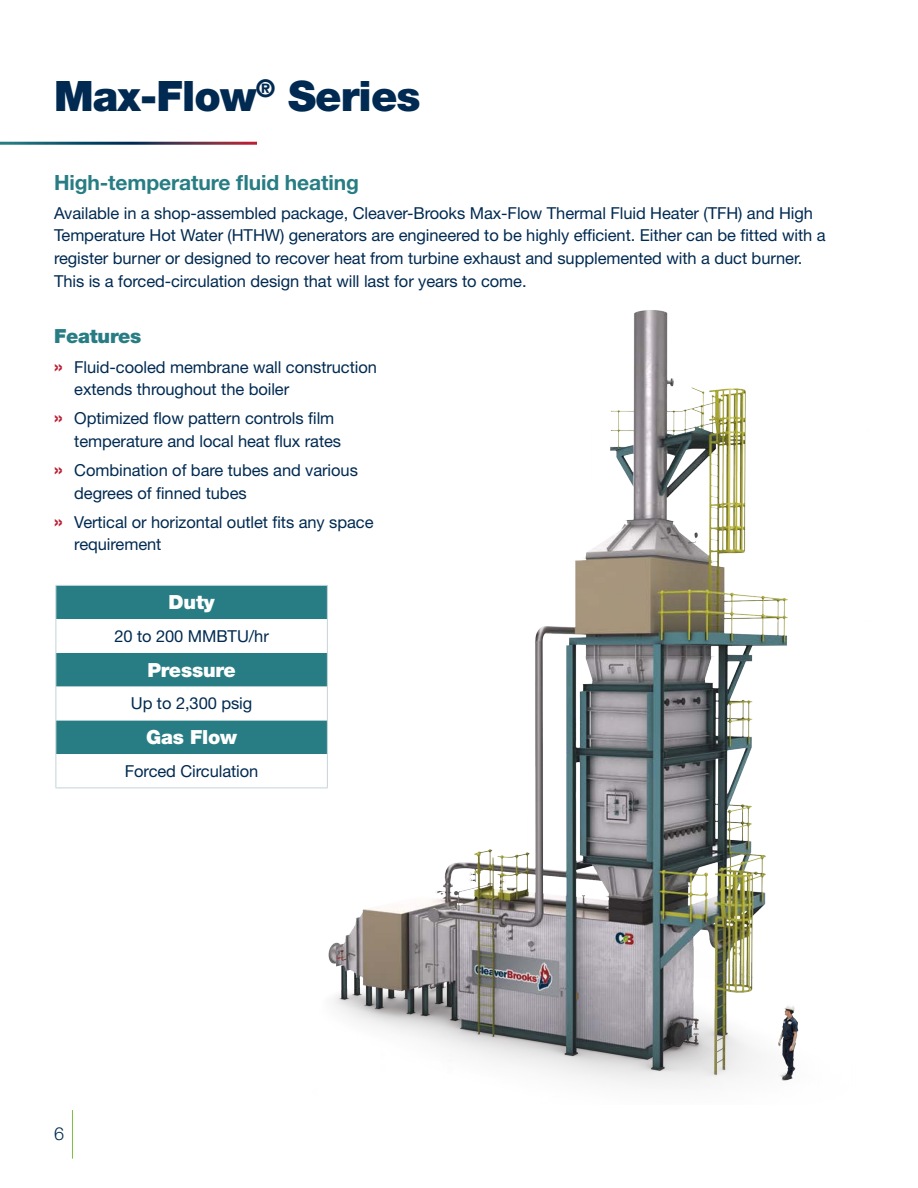
<style>
.page{position:relative;width:918px;height:1188px;background:#fff}
.page>*{position:absolute;margin:0;border:0;box-sizing:border-box;transform-origin:0 0}
.t1{font:900 42px "Helvetica Neue LT Pro";letter-spacing:-.02em;color:#002a51}
.t2{font:700 21px "Helvetica Neue LT Std";letter-spacing:-.005em;color:#287d84}
.CB_-_Section_Sub-Hea{font:900 19.5px "Helvetica Neue LT Pro";letter-spacing:-.01em;color:#fff}
.CB_-_Paragraph_Headl{font:900 19.5px "Helvetica Neue LT Pro";letter-spacing:-.01em;color:#287d84}
.t3{font:300 18px "Helvetica Neue LT Std";color:#002a51}
.t4{font:16.5px/22.5px "Helvetica Neue LT Std";letter-spacing:-.005em;color:#002a51}
.s1{font-weight:700;font-size:19.5px;color:#ba1f33}
</style>
<div class="page">
<hr style="left:72px;top:1110px;width:1px;height:49px;background:#7dbd41">
<img style="left:328px;top:310px;width:471px;height:776px">
<div style="left:57px;top:586px;width:270px;height:33px;background:#287d84"></div>
<svg style="left:57px;top:619px;width:270px;height:169px"></svg>
<hr style="left:56px;top:585px;width:272px;height:1px;background:#c2d4d8">
<hr style="left:56px;top:586px;width:1px;height:33px;background:#c2d4d8">
<hr style="left:327px;top:586px;width:1px;height:33px;background:#c2d4d8">
<hr style="left:56px;top:619px;width:1px;height:34px;background:#c2d4d8">
<hr style="left:327px;top:619px;width:1px;height:34px;background:#c2d4d8">
<hr style="left:56px;top:653px;width:1px;height:34px;background:#c2d4d8">
<hr style="left:327px;top:653px;width:1px;height:34px;background:#c2d4d8">
<hr style="left:56px;top:687px;width:1px;height:33px;background:#c2d4d8">
<hr style="left:327px;top:687px;width:1px;height:33px;background:#c2d4d8">
<hr style="left:56px;top:720px;width:1px;height:34px;background:#c2d4d8">
<hr style="left:327px;top:720px;width:1px;height:34px;background:#c2d4d8">
<hr style="left:56px;top:754px;width:1px;height:34px;background:#c2d4d8">
<hr style="left:327px;top:754px;width:1px;height:34px;background:#c2d4d8">
<hr style="left:56px;top:788px;width:272px;height:1px;background:#c2d4d8">
<p class="t1" style="left:54px;top:71px;width:368px">Max-Flow<sup>®</sup> Series</p>
<p class="t2" style="left:54px;top:169px;width:307px">High-temperature fluid heating</p>
<p class="t4" style="left:54px;top:202px;width:773px">Available in a shop-assembled package, Cleaver-Brooks Max-Flow Thermal Fluid Heater (TFH) and High Temperature Hot Water (HTHW) generators are engineered to be highly efficient. Either can be fitted with a register burner or designed to recover heat from turbine exhaust and supplemented with a duct burner.<br>This is a forced-circulation design that will last for years to come.</p>
<p class="CB_-_Paragraph_Headl" style="left:54px;top:325px;width:89px">Features</p>
<p class="t4" style="left:74px;top:355px;width:304px;text-indent:-20px"><span class="s1">»</span> Fluid-cooled membrane wall construction extends throughout the boiler</p>
<p class="t4" style="left:74px;top:407px;width:268px;text-indent:-20px"><span class="s1">»</span> Optimized flow pattern controls film temperature and local heat flux rates</p>
<p class="t4" style="left:74px;top:459px;width:285px;text-indent:-20px"><span class="s1">»</span> Combination of bare tubes and various degrees of finned tubes</p>
<p class="t4" style="left:74px;top:511px;width:301px;text-indent:-20px"><span class="s1">»</span> Vertical or horizontal outlet fits any space requirement</p>
<p class="CB_-_Section_Sub-Hea" style="left:169px;top:591px;width:48px">Duty</p>
<p class="t4" style="left:114px;top:625px;width:156px">20 to 200 MMBTU/hr</p>
<p class="CB_-_Section_Sub-Hea" style="left:147px;top:658px;width:90px">Pressure</p>
<p class="t4" style="left:131px;top:692px;width:123px">Up to 2,300 psig</p>
<p class="CB_-_Section_Sub-Hea" style="left:146px;top:726px;width:93px">Gas Flow</p>
<p class="t4" style="left:125px;top:760px;width:135px">Forced Circulation</p>
<p class="t3" style="left:54px;top:1123px;width:12px">6</p>
</div>
